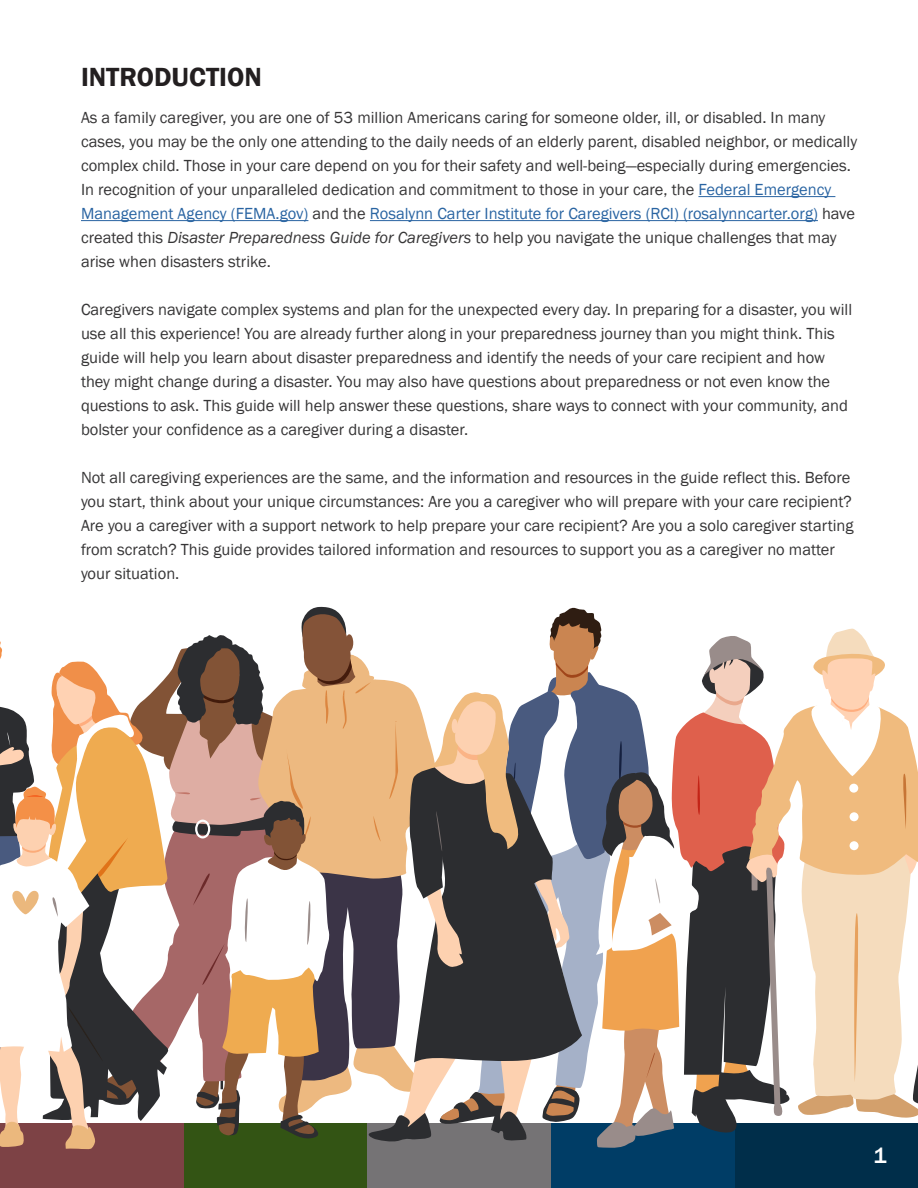
<style>
.page{position:relative;width:918px;height:1188px;background:#fff}
.page>*{position:absolute;margin:0;border:0;box-sizing:border-box;transform-origin:0 0}
.Header01{font:600 27px "Franklin Gothic";color:#231f20}
.t1{font:500 22.5px "Franklin Gothic";color:#fff}
.Body_Copy{font:16.5px/24px "Franklin Gothic";color:#363536}
.s1{color:#2964a2}
.s2{font-style:italic}
</style>
<div class="page">
<div style="left:734px;top:1123px;width:184px;height:65px;background:#002e4a"></div>
<div style="left:551px;top:1123px;width:183px;height:65px;background:#003d66"></div>
<div style="left:367px;top:1123px;width:184px;height:65px;background:#757375"></div>
<div style="left:184px;top:1123px;width:183px;height:65px;background:#335414"></div>
<div style="left:0;top:1123px;width:184px;height:65px;background:#7d4245"></div>
<hr style="left:698px;top:196px;width:137px;height:1px;background:#2964a2">
<hr style="left:81px;top:220px;width:227px;height:1px;background:#2964a2">
<hr style="left:370px;top:220px;width:448px;height:1px;background:#2964a2">
<svg style="left:0;top:606px;width:918px;height:543px"></svg>
<p class="Header01" style="left:81px;top:60px;width:182px">INTRODUCTION</p>
<p class="Body_Copy" style="left:81px;top:106px;width:778px">As a family caregiver, you are one of 53 million Americans caring for someone older, ill, or disabled. In many cases, you may be the only one attending to the daily needs of an elderly parent, disabled neighbor, or medically complex child. Those in your care depend on you for their safety and well-being—especially during emergencies.<br>In recognition of your unparalleled dedication and commitment to those in your care, the <span class="s1">Federal Emergency Management Agency (FEMA.gov)</span> and the <span class="s1">Rosalynn Carter Institute for Caregivers (RCI) (rosalynncarter.org)</span> have created this <span class="s2">Disaster Preparedness Guide for Caregivers</span> to help you navigate the unique challenges that may arise when disasters strike.</p>
<p class="Body_Copy" style="left:81px;top:298px;width:773px">Caregivers navigate complex systems and plan for the unexpected every day. In preparing for a disaster, you will use all this experience! You are already further along in your preparedness journey than you might think. This guide will help you learn about disaster preparedness and identify the needs of your care recipient and how they might change during a disaster. You may also have questions about preparedness or not even know the questions to ask. This guide will help answer these questions, share ways to connect with your community, and bolster your confidence as a caregiver during a disaster.</p>
<p class="Body_Copy" style="left:81px;top:466px;width:774px">Not all caregiving experiences are the same, and the information and resources in the guide reflect this. Before you start, think about your unique circumstances: Are you a caregiver who will prepare with your care recipient?<br>Are you a caregiver with a support network to help prepare your care recipient? Are you a solo caregiver starting from scratch? This guide provides tailored information and resources to support you as a caregiver no matter your situation.</p>
<h2 class="t1" style="left:874px;top:1142px;width:15px">1</h2>
</div>
